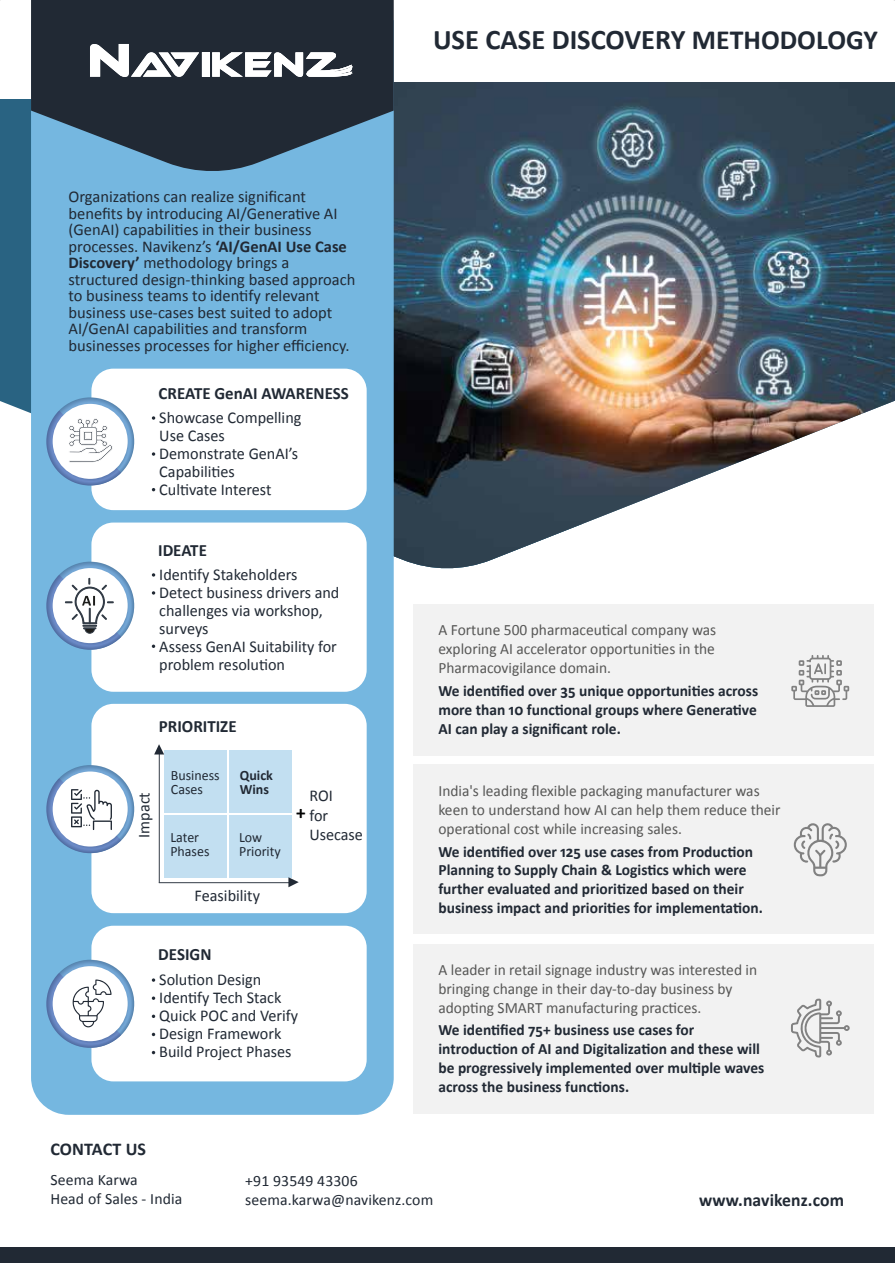
<style>
.page{position:relative;width:895px;height:1263px;background:#fff}
.page>*{position:absolute;margin:0;border:0;box-sizing:border-box;transform-origin:0 0}
.t1{font:700 28.5px "Calibri";color:#212934}
.t2{font:700 19.5px "Calibri";color:#010101}
.t3{font:700 18px "Calibri";letter-spacing:.005em;color:#212934}
.t4{font:700 17.25px "Calibri";color:#212934}
.t5{font:16.5px/18px "Calibri";color:#212934}
.t6{font:700 15.75px/18.9px "Calibri";color:#212934}
.t7{font:15.75px/18.9px "Calibri";color:#575756}
.t8{font:15.75px/18.9px "Calibri";letter-spacing:.005em;color:#212934}
.t9{font:14.25px/13.5px "Calibri";color:#212934}
.t10{font:700 14.25px/13.5px "Calibri";color:#212934}
.s1{font-weight:700}
.s2{font-size:27.75px}
</style>
<div class="page">
<div style="left:0;top:100px;width:31px;height:314px;background:#296382"></div>
<img style="left:394px;top:82px;width:500px;height:487px">
<div style="left:31px;top:174px;width:363px;height:940px;background:#75b7e0"></div>
<svg style="left:31px;top:0;width:363px;height:174px;background:#314455"></svg>
<div style="left:0;top:1247px;width:894px;height:15px;background:#212934"></div>
<svg style="left:90px;top:44px;width:262px;height:33px"></svg>
<div style="left:413px;top:604px;width:460px;height:151px;background:#f2f2f2"></div>
<div style="left:413px;top:764px;width:460px;height:170px;background:#f2f2f2"></div>
<div style="left:413px;top:944px;width:460px;height:169px;background:#f2f2f2"></div>
<div style="left:91px;top:368px;width:275px;height:142px;background:#fff;border-radius:22px"></div>
<svg style="left:42px;top:393px;width:93px;height:96px"></svg>
<div style="left:91px;top:703px;width:275px;height:210px;background:#fff;border-radius:22px"></div>
<div style="left:91px;top:522px;width:275px;height:169px;background:#fff;border-radius:22px"></div>
<div style="left:91px;top:925px;width:275px;height:156px;background:#fff;border-radius:22px"></div>
<hr style="left:159px;top:748px;width:1px;height:134px;background:#333c47">
<hr style="left:159px;top:882px;width:134px;height:1px;background:#333c47">
<div style="left:164px;top:815px;width:62px;height:63px;background:#c2dff1"></div>
<div style="left:229px;top:815px;width:63px;height:63px;background:#c2dff1"></div>
<div style="left:164px;top:749px;width:62px;height:63px;background:#c2dff1"></div>
<div style="left:229px;top:749px;width:63px;height:63px;background:#c2dff1"></div>
<svg style="left:154px;top:744px;width:10px;height:10px"></svg>
<svg style="left:288px;top:877px;width:11px;height:10px"></svg>
<svg style="left:42px;top:557px;width:93px;height:97px"></svg>
<svg style="left:42px;top:760px;width:93px;height:97px"></svg>
<svg style="left:42px;top:955px;width:93px;height:96px"></svg>
<svg style="left:791px;top:998px;width:58px;height:59px"></svg>
<svg style="left:791px;top:655px;width:58px;height:51px"></svg>
<svg style="left:793px;top:823px;width:53px;height:53px"></svg>
<svg style="left:152px;top:644px;width:3px;height:4px"></svg>
<p class="t5" style="left:68px;top:189px;width:288px;line-height:16.5px">Organizations can realize significant benefits by introducing AI/Generative AI (GenAI) capabilities in their business processes. Navikenz’s <span class="s1">‘AI/GenAI Use Case Discovery’</span> methodology brings a structured design-thinking based approach to business teams to identify relevant business use-cases best suited to adopt AI/GenAI capabilities and transform businesses processes for higher efficiency.</p>
<p class="t4" style="left:159px;top:382px;width:192px">CREATE GenAI AWARENESS</p>
<p class="t5" style="left:159px;top:409px;width:144px">Showcase Compelling<br>Use Cases<br>Demonstrate GenAI’s<br>Capabilities<br>Cultivate Interest</p>
<p class="t4" style="left:158px;top:539px;width:50px">IDEATE</p>
<p class="t5" style="left:159px;top:565px;width:182px">Identify Stakeholders<br>Detect business drivers and challenges via workshop, surveys<br>Assess GenAI Suitability for problem resolution</p>
<p class="t4" style="left:159px;top:715px;width:79px">PRIORITIZE</p>
<p class="t5" style="left:135px;top:837px;width:47px;rotate:-90deg">Impact</p>
<p class="t9" style="left:171px;top:768px;width:50px">Business<br>Cases</p>
<p class="t10" style="left:240px;top:768px;width:35px">Quick<br>Wins</p>
<p class="t9" style="left:170px;top:830px;width:41px">Later<br>Phases</p>
<p class="t9" style="left:239px;top:830px;width:43px">Low<br>Priority</p>
<p class="t5" style="left:195px;top:886px;width:67px">Feasibility</p>
<p class="t5" style="left:309px;top:785px;width:55px;line-height:19.5px">ROI<br>for<br>Usecase</p>
<p class="t2" style="left:296px;top:800px;width:11px">+</p>
<p class="t4" style="left:158px;top:943px;width:55px">DESIGN</p>
<p class="t5" style="left:159px;top:970px;width:140px">Solution Design<br>Identify Tech Stack<br>Quick POC and Verify<br>Design Framework<br>Build Project Phases</p>
<h1 class="t1" style="left:433px;top:22px;width:446px">USE CASE DISCOVERY <span class="s2">METHODOLOGY</span></h1>
<p class="t7" style="left:438px;top:620px;width:279px;text-align:justify">A Fortune 500 pharmaceutical company was exploring AI accelerator opportunities in the Pharmacovigilance domain.</p>
<p class="t6" style="left:438px;top:680px;width:321px;text-align:justify">We identified over 35 unique opportunities across more than 10 functional groups where Generative AI can play a significant role.</p>
<p class="t7" style="left:438px;top:781px;width:343px">India's leading flexible packaging manufacturer was keen to understand how AI can help them reduce their operational cost while increasing sales.</p>
<p class="t6" style="left:438px;top:841px;width:326px">We identified over 125 use cases from Production Planning to Supply Chain &amp; Logistics which were further evaluated and prioritized based on their business impact and priorities for implementation.</p>
<p class="t7" style="left:438px;top:960px;width:320px">A leader in retail signage industry was interested in bringing change in their day-to-day business by adopting SMART manufacturing practices.</p>
<p class="t6" style="left:438px;top:1019px;width:327px">We identified 75+ business use cases for introduction of AI and Digitalization and these will be progressively implemented over multiple waves across the business functions.</p>
<p class="t3" style="left:50px;top:1138px;width:97px">CONTACT US</p>
<p class="t8" style="left:50px;top:1170px;width:133px">Seema Karwa<br>Head of Sales - India</p>
<p class="t8" style="left:245px;top:1171px;width:189px">+91 93549 43306 seema.karwa@navikenz.com</p>
<p class="t3" style="left:699px;top:1188px;width:146px">www.navikenz.com</p>
</div>
